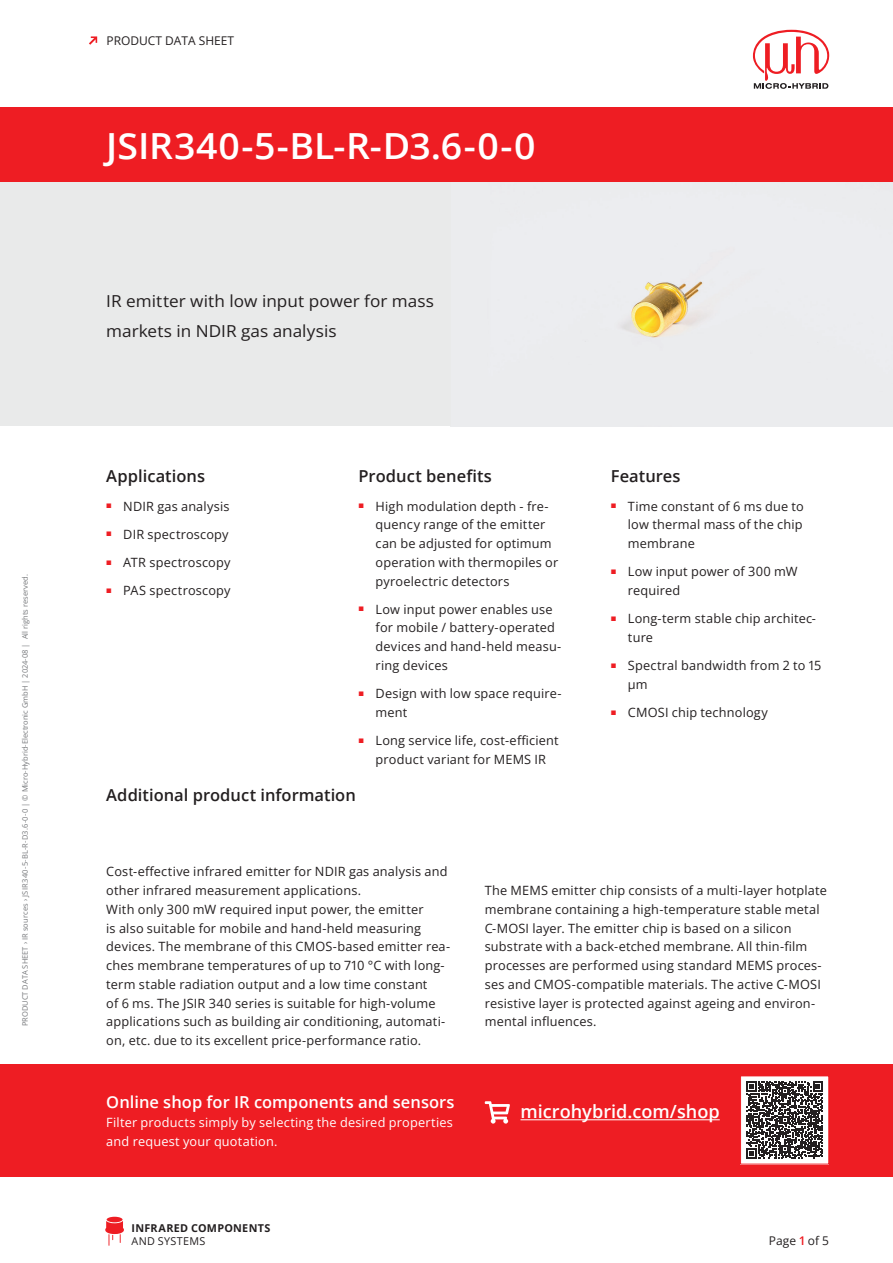
<style>
.page{position:relative;width:893px;height:1263px;background:#fff}
.page>*{position:absolute;margin:0;border:0;box-sizing:border-box;transform-origin:0 0}
.t1{font:600 36px "Open Sans";color:#fff;scale:1.04 1}
.t2{font:600 18.15px "Open Sans";color:#fff}
.t3{font:600 16.5px "Open Sans";color:#231f20}
.t4{font:16.5px/30px "Open Sans";color:#231f20;scale:1.04 1}
.t5{font:600 16.5px "Open Sans";color:#fff}
.t6{font:12.75px/18.8px "Open Sans";letter-spacing:.015em;color:#231f20}
.t7{font:12.75px/18.8px "Open Sans";letter-spacing:.015em;color:#fff}
.t8{font:12px "Open Sans";color:#231f20}
.t9{font:700 10.8px "Open Sans";letter-spacing:.025em;color:#231f20}
.t10{font:10.8px "Open Sans";letter-spacing:.03em;color:#231f20}
.t11{font:7.5px "Open Sans";color:#76787b}
.s1{font-weight:600;color:#ee1d23}
</style>
<div class="page">
<svg style="left:753px;top:30px;width:76px;height:59px"></svg>
<svg style="left:89px;top:36px;width:8px;height:9px"></svg>
<div style="left:107px;top:1217px;width:16px;height:5px;background:#ee1d23;border-radius:50%"></div>
<svg style="left:105px;top:1221px;width:19px;height:25px"></svg>
<div style="left:0;top:107px;width:893px;height:75px;background:#ee1d23"></div>
<div style="left:0;top:1064px;width:893px;height:112px;background:#ee1d23"></div>
<svg style="left:485px;top:1101px;width:25px;height:22px"></svg>
<hr style="left:520px;top:1119px;width:200px;height:1px;background:#fff">
<div style="left:740px;top:1076px;width:89px;height:88px;background:#fff"></div>
<svg style="left:746px;top:1082px;width:77px;height:76px"></svg>
<div style="left:740px;top:1075px;width:89px;height:89px;border:1px solid #ee1d23"></div>
<div style="left:451px;top:182px;width:442px;height:244px;background:#ebecee"></div>
<div style="left:0;top:182px;width:451px;height:244px;background:#e9eaea"></div>
<p class="t11" style="left:20px;top:1026px;width:453px;rotate:-90deg">PRODUCT DATA SHEET › IR sources › JSIR340-5-BL-R-D3.6-0-0 | © Micro-Hybrid-Electronic GmbH | 2024-08 | All rights reserved.</p>
<p class="t8" style="left:107px;top:32px;width:129px">PRODUCT DATA SHEET</p>
<h1 class="t1" style="left:106px;top:121px;width:414px">JSIR340-5-BL-R-D3.6-0-0</h1>
<p class="t4" style="left:106px;top:286px;width:316px">IR emitter with low input power for mass markets in NDIR gas analysis</p>
<p class="t3" style="left:106px;top:465px;width:100px">Applications</p>
<p class="t6" style="left:106px;top:496px;width:125px"><sup>■</sup> NDIR gas analysis</p>
<p class="t6" style="left:106px;top:524px;width:124px"><sup>■</sup> DIR spectroscopy</p>
<p class="t6" style="left:106px;top:552px;width:126px"><sup>■</sup> ATR spectroscopy</p>
<p class="t6" style="left:106px;top:580px;width:126px"><sup>■</sup> PAS spectroscopy</p>
<p class="t3" style="left:359px;top:465px;width:135px">Product benefits</p>
<p class="t6" style="left:376px;top:496px;width:184px;text-indent:-17px"><sup>■</sup> High modulation depth - fre&shy;quency range of the emitter can be adjusted for optimum operation with thermopiles or pyroelectric detectors</p>
<p class="t6" style="left:376px;top:599px;width:187px;text-indent:-17px"><sup>■</sup> Low input power enables use for mobile / battery-operated devices and hand-held measu&shy;ring devices</p>
<p class="t6" style="left:376px;top:684px;width:187px;text-indent:-17px"><sup>■</sup> Design with low space require&shy;ment</p>
<p class="t6" style="left:359px;top:730px;width:201px;text-align:center"><sup>■</sup> Long service life, cost-efficient product variant for MEMS IR</p>
<p class="t3" style="left:106px;top:784px;width:251px">Additional product information</p>
<p class="t3" style="left:611px;top:465px;width:71px">Features</p>
<p class="t6" style="left:628px;top:496px;width:177px;text-align:justify;text-indent:-17px"><sup>■</sup> Time constant of 6 ms due to low thermal mass of the chip membrane</p>
<p class="t6" style="left:628px;top:562px;width:171px;text-indent:-17px"><sup>■</sup> Low input power of 300 mW required</p>
<p class="t6" style="left:628px;top:609px;width:190px;text-indent:-17px"><sup>■</sup> Long-term stable chip architec&shy;ture</p>
<p class="t6" style="left:628px;top:655px;width:195px;text-indent:-17px"><sup>■</sup> Spectral bandwidth from 2 to 15 µm</p>
<p class="t6" style="left:611px;top:702px;width:159px"><sup>■</sup> CMOSI chip technology</p>
<p class="t6" style="left:106px;top:862px;width:345px">Cost-effective infrared emitter for NDIR gas analysis and other infrared measurement applications.<br>With only 300 mW required input power, the emitter<br>is also suitable for mobile and hand-held measuring devices. The membrane of this CMOS-based emitter rea&shy;ches membrane temperatures of up to 710 °C with long&shy;term stable radiation output and a low time constant<br>of 6 ms. The JSIR 340 series is suitable for high-volume applications such as building air conditioning, automati&shy;on, etc. due to its excellent price-performance ratio.</p>
<p class="t5" style="left:106px;top:1091px;width:350px">Online shop for IR components and sensors</p>
<p class="t7" style="left:106px;top:1112px;width:348px">Filter products simply by selecting the desired properties and request your quotation.</p>
<p class="t9" style="left:132px;top:1220px;width:140px">INFRARED COMPONENTS</p>
<p class="t10" style="left:132px;top:1234px;width:75px">AND SYSTEMS</p>
<p class="t6" style="left:485px;top:881px;width:344px">The MEMS emitter chip consists of a multi-layer hotplate membrane containing a high-temperature stable metal C-MOSI layer. The emitter chip is based on a silicon substrate with a back-etched membrane. All thin-film processes are performed using standard MEMS proces&shy;ses and CMOS-compatible materials. The active C-MOSI resistive layer is protected against ageing and environ&shy;mental influences.</p>
<h2 class="t2" style="left:520px;top:1099px;width:201px">microhybrid.com/shop</h2>
<p class="t8" style="left:769px;top:1232px;width:62px">Page <span class="s1">1</span> of 5</p>
</div>
